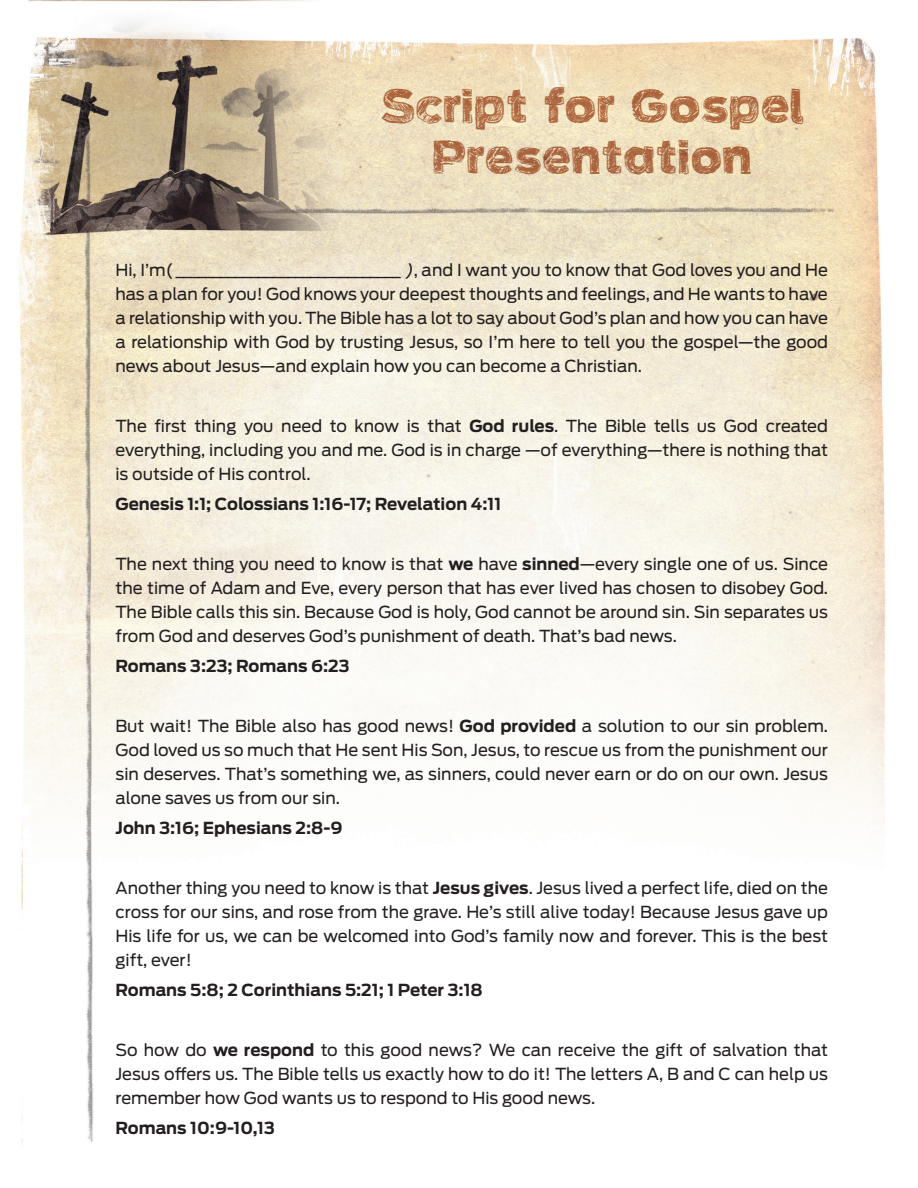
<style>
.page{position:relative;width:918px;height:1188px;background:#fff}
.page>*{position:absolute;margin:0;border:0;box-sizing:border-box;transform-origin:0 0}
.t1{font:700 42px/51px "TGP Kids";letter-spacing:.025em;color:#b77353;text-align:center}
.body{font:16.5px/24px "Antenna";color:#231f20;text-align:justify}
.body-2{font:700 16.5px "Antenna";color:#231f20}
.s1{font-style:italic}
.s2{font-weight:700}
</style>
<div class="page">
<img style="left:19px;top:0;width:867px;height:1146px">
<h1 class="t1" style="left:382px;top:83px;width:424px">Script for Gospel<br>Presentation</h1>
<p class="body" style="left:116px;top:258px;width:714px">Hi, I’m( <span class="s1">______________________________ )</span>, and I want you to know that God loves you and He has a plan for you! God knows your deepest thoughts and feelings, and He wants to have a relationship with you. The Bible has a lot to say about God’s plan and how you can have a relationship with God by trusting Jesus, so I’m here to tell you the gospel—the good news about Jesus—and explain how you can become a Christian.</p>
<p class="body" style="left:116px;top:414px;width:714px">The first thing you need to know is that <span class="s2">God rules</span>. The Bible tells us God created everything, including you and me. God is in charge —of everything—there is nothing that is outside of His control.</p>
<p class="body-2" style="left:116px;top:494px;width:387px">Genesis 1:1; Colossians 1:16-17; Revelation 4:11</p>
<p class="body" style="left:116px;top:552px;width:714px">The next thing you need to know is that <span class="s2">we</span> have <span class="s2">sinned</span>—every single one of us. Since the time of Adam and Eve, every person that has ever lived has chosen to disobey God.<br>The Bible calls this sin. Because God is holy, God cannot be around sin. Sin separates us from God and deserves God’s punishment of death. That’s bad news.</p>
<p class="body-2" style="left:116px;top:656px;width:236px">Romans 3:23; Romans 6:23</p>
<p class="body" style="left:116px;top:714px;width:714px">But wait! The Bible also has good news! <span class="s2">God provided</span> a solution to our sin problem.<br>God loved us so much that He sent His Son, Jesus, to rescue us from the punishment our sin deserves. That’s something we, as sinners, could never earn or do on our own. Jesus alone saves us from our sin.</p>
<p class="body-2" style="left:116px;top:818px;width:228px">John 3:16; Ephesians 2:8-9</p>
<p class="body" style="left:116px;top:876px;width:714px">Another thing you need to know is that <span class="s2">Jesus gives</span>. Jesus lived a perfect life, died on the cross for our sins, and rose from the grave. He’s still alive today! Because Jesus gave up His life for us, we can be welcomed into God’s family now and forever. This is the best gift, ever!</p>
<p class="body-2" style="left:116px;top:980px;width:369px">Romans 5:8; 2 Corinthians 5:21; 1 Peter 3:18</p>
<p class="body" style="left:116px;top:1038px;width:714px">So how do <span class="s2">we respond</span> to this good news? We can receive the gift of salvation that Jesus offers us. The Bible tells us exactly how to do it! The letters A, B and C can help us remember how God wants us to respond to His good news.</p>
<p class="body-2" style="left:116px;top:1118px;width:161px">Romans 10:9-10,13</p>
</div>
